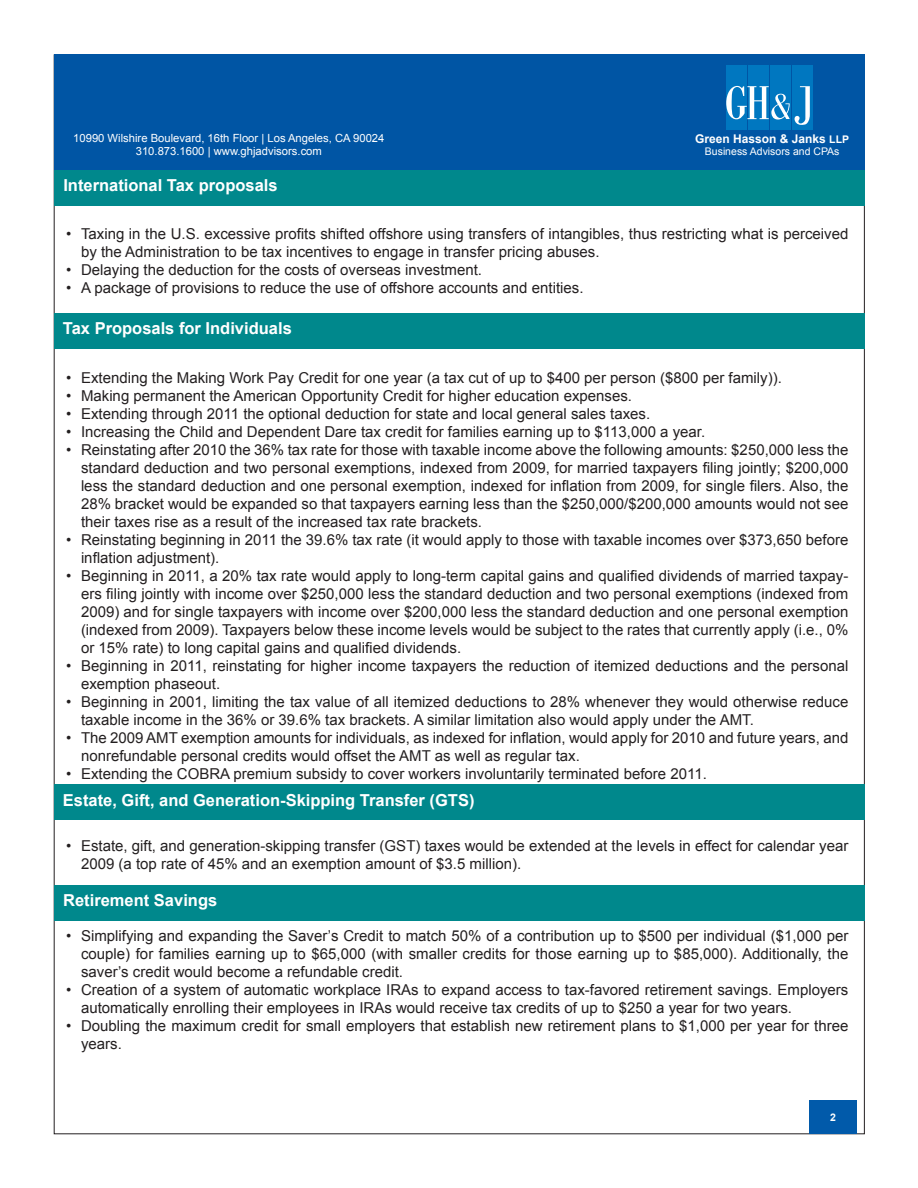
<style>
.page{position:relative;width:918px;height:1188px;background:#fff}
.page>*{position:absolute;margin:0;border:0;box-sizing:border-box;transform-origin:0 0}
.t1{font:700 16.5px "Arial";color:#fff}
.t2{font:15px/18px "Arial";color:#231f20}
.t3{font:700 12px "Arial";color:#fff}
.t4{font:11.25px "Arial";color:#fff}
.t5{font:10.5px "Arial";color:#fff}
.t6{font:700 10.5px "Arial";color:#fff}
.s1{font-size:10.5px}
</style>
<div class="page">
<div style="left:54px;top:54px;width:811px;height:116px;background:#0055a4"></div>
<div style="left:809px;top:1101px;width:47px;height:33px;background:#015aaa"></div>
<div style="left:726px;top:65px;width:20px;height:64px;background:#0077c0"></div>
<div style="left:748px;top:65px;width:21px;height:64px;background:#0077c0"></div>
<div style="left:770px;top:65px;width:21px;height:64px;background:#0077c0"></div>
<div style="left:793px;top:65px;width:20px;height:64px;background:#0077c0"></div>
<svg style="left:726px;top:86px;width:84px;height:39px"></svg>
<div style="left:54px;top:785px;width:810px;height:35px;background:#00888c"></div>
<div style="left:54px;top:170px;width:811px;height:35px;background:#00888c"></div>
<div style="left:54px;top:313px;width:810px;height:36px;background:#00888c"></div>
<div style="left:54px;top:885px;width:810px;height:36px;background:#00888c"></div>
<p class="t4" style="left:73px;top:130px;width:313px">10990 Wilshire Boulevard, 16th Floor | Los Angeles, CA 90024</p>
<p class="t4" style="left:136px;top:144px;width:188px">310.873.1600 | www.ghjadvisors.com</p>
<p class="t2" style="left:66px;top:171px;width:7px">•</p>
<p class="t1" style="left:63px;top:174px;width:216px">International Tax proposals</p>
<p class="t3" style="left:695px;top:131px;width:155px">Green Hasson &amp; Janks <span class="s1">LLP</span></p>
<p class="t5" style="left:705px;top:145px;width:136px">Business Advisors and CPAs</p>
<p class="t2" style="left:81px;top:225px;width:769px;text-indent:-15px">• Taxing in the U.S. excessive profits shifted offshore using transfers of intangibles, thus restricting what is perceived by the Administration to be tax incentives to engage in transfer pricing abuses.</p>
<p class="t2" style="left:66px;top:261px;width:418px">• Delaying the deduction for the costs of overseas investment.</p>
<p class="t2" style="left:66px;top:279px;width:519px">• A package of provisions to reduce the use of offshore accounts and entities.</p>
<p class="t1" style="left:63px;top:317px;width:230px">Tax Proposals for Individuals</p>
<p class="t2" style="left:66px;top:369px;width:717px">• Extending the Making Work Pay Credit for one year (a tax cut of up to $400 per person ($800 per family)).</p>
<p class="t2" style="left:66px;top:387px;width:568px">• Making permanent the American Opportunity Credit for higher education expenses.</p>
<p class="t2" style="left:66px;top:405px;width:586px">• Extending through 2011 the optional deduction for state and local general sales taxes.</p>
<p class="t2" style="left:66px;top:423px;width:641px">• Increasing the Child and Dependent Dare tax credit for families earning up to $113,000 a year.</p>
<p class="t2" style="left:81px;top:441px;width:769px;text-align:justify;text-indent:-15px">• Reinstating after 2010 the 36% tax rate for those with taxable income above the following amounts: $250,000 less the standard deduction and two personal exemptions, indexed from 2009, for married taxpayers filing jointly; $200,000 less the standard deduction and one personal exemption, indexed for inflation from 2009, for single filers. Also, the 28% bracket would be expanded so that taxpayers earning less than the $250,000/$200,000 amounts would not see their taxes rise as a result of the increased tax rate brackets.</p>
<p class="t2" style="left:81px;top:531px;width:769px;text-indent:-15px">• Reinstating beginning in 2011 the 39.6% tax rate (it would apply to those with taxable incomes over $373,650 before inflation adjustment).</p>
<p class="t2" style="left:81px;top:567px;width:769px;text-align:justify;text-indent:-15px">• Beginning in 2011, a 20% tax rate would apply to long-term capital gains and qualified dividends of married taxpay&shy;ers filing jointly with income over $250,000 less the standard deduction and two personal exemptions (indexed from 2009) and for single taxpayers with income over $200,000 less the standard deduction and one personal exemption (indexed from 2009). Taxpayers below these income levels would be subject to the rates that currently apply (i.e., 0% or 15% rate) to long capital gains and qualified dividends.</p>
<p class="t2" style="left:81px;top:657px;width:769px;text-indent:-15px">• Beginning in 2011, reinstating for higher income taxpayers the reduction of itemized deductions and the personal exemption phaseout.</p>
<p class="t2" style="left:81px;top:693px;width:769px;text-indent:-15px">• Beginning in 2001, limiting the tax value of all itemized deductions to 28% whenever they would otherwise reduce taxable income in the 36% or 39.6% tax brackets. A similar limitation also would apply under the AMT.</p>
<p class="t2" style="left:81px;top:729px;width:769px;text-indent:-15px">• The 2009 AMT exemption amounts for individuals, as indexed for inflation, would apply for 2010 and future years, and nonrefundable personal credits would offset the AMT as well as regular tax.</p>
<p class="t2" style="left:66px;top:765px;width:642px">• Extending the COBRA premium subsidy to cover workers involuntarily terminated before 2011.</p>
<p class="t1" style="left:63px;top:789px;width:413px">Estate, Gift, and Generation-Skipping Transfer (GTS)</p>
<p class="t2" style="left:81px;top:837px;width:769px;text-indent:-15px">• Estate, gift, and generation-skipping transfer (GST) taxes would be extended at the levels in effect for calendar year<br>2009 (a top rate of 45% and an exemption amount of $3.5 million).</p>
<p class="t1" style="left:63px;top:889px;width:156px">Retirement Savings</p>
<p class="t2" style="left:81px;top:927px;width:769px;text-align:justify;text-indent:-15px">• Simplifying and expanding the Saver’s Credit to match 50% of a contribution up to $500 per individual ($1,000 per couple) for families earning up to $65,000 (with smaller credits for those earning up to $85,000). Additionally, the saver’s credit would become a refundable credit.</p>
<p class="t2" style="left:81px;top:981px;width:769px;text-indent:-15px">• Creation of a system of automatic workplace IRAs to expand access to tax-favored retirement savings. Employers automatically enrolling their employees in IRAs would receive tax credits of up to $250 a year for two years.</p>
<p class="t2" style="left:81px;top:1017px;width:769px;text-indent:-15px">• Doubling the maximum credit for small employers that establish new retirement plans to $1,000 per year for three years.</p>
<p class="t6" style="left:830px;top:1110px;width:7px">2</p>
</div>
